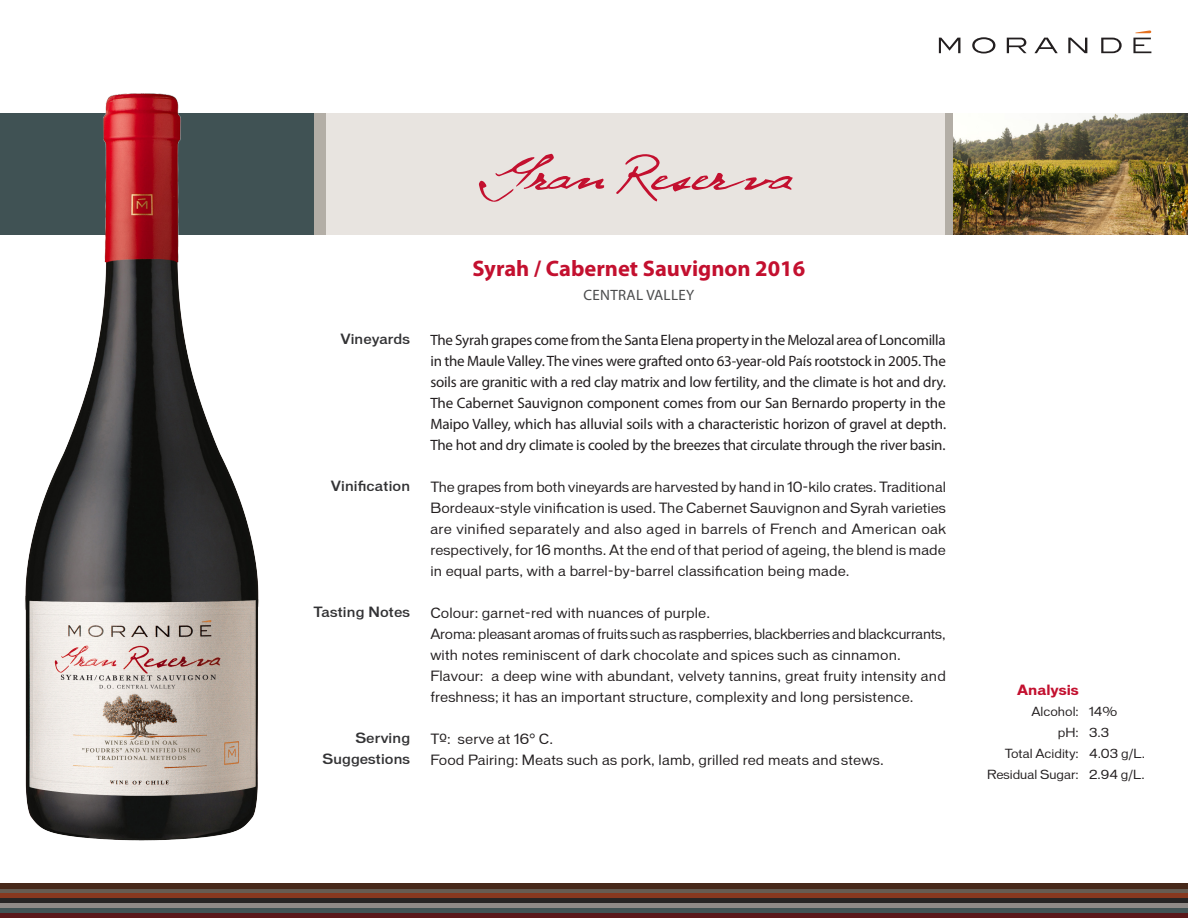
<style>
.page{position:relative;width:1188px;height:918px;background:#fff}
.page>*{position:absolute;margin:0;border:0;box-sizing:border-box;transform-origin:0 0}
._01_Titulo{font:700 22.5px "Myriad Pro";color:#c3102f}
._03_Texto{font:15px/21px "Myriad Pro";letter-spacing:-.015em;color:#231f20;text-align:justify}
._01_Titulo-2{font:15px "Myriad Pro";letter-spacing:.02em;color:#4b4c4d}
._03_Texto-2{font:13.5px/21px "Vonnes";letter-spacing:.01em;color:#231f20;text-align:justify}
._03_Texto-3{font:13.5px/21px "Vonnes";letter-spacing:-.01em;color:#231f20}
._02_Sub_Titulo{font:500 13.5px/21px "Vonnes";letter-spacing:.01em;color:#333335;text-align:right}
._02_Sub_Titulo-2{font:700 13.5px "Vonnes";color:#c3102f}
._03_Texto-4{font:12px "Vonnes";color:#231f20}
</style>
<div class="page">
<div style="left:0;top:113px;width:327px;height:122px;background:#405254"></div>
<div style="left:314px;top:113px;width:13px;height:122px;background:#b3aea6"></div>
<div style="left:327px;top:113px;width:618px;height:122px;background:#e8e4e0"></div>
<div style="left:945px;top:113px;width:9px;height:122px;background:#b3aea6"></div>
<svg style="left:939px;top:38px;width:21px;height:15px"></svg>
<svg style="left:972px;top:37px;width:23px;height:17px"></svg>
<svg style="left:1007px;top:38px;width:20px;height:15px"></svg>
<svg style="left:1034px;top:38px;width:24px;height:15px"></svg>
<svg style="left:1068px;top:38px;width:19px;height:15px"></svg>
<svg style="left:1101px;top:38px;width:21px;height:15px"></svg>
<svg style="left:1133px;top:30px;width:18px;height:23px"></svg>
<div style="left:0;top:884px;width:1188px;height:34px;background:#47291a"></div>
<div style="left:0;top:889px;width:1188px;height:5px;background:#665c52"></div>
<hr style="left:0;top:894px;width:1188px;height:4px;background:#87381f">
<div style="left:0;top:898px;width:1188px;height:5px;background:#262424"></div>
<div style="left:0;top:903px;width:1188px;height:5px;background:#8f8a87"></div>
<div style="left:0;top:908px;width:1188px;height:5px;background:#405254"></div>
<div style="left:0;top:913px;width:1188px;height:5px;background:#59171a"></div>
<svg style="left:479px;top:154px;width:314px;height:48px"></svg>
<img style="left:25px;top:93px;width:234px;height:748px">
<img style="left:953px;top:113px;width:235px;height:122px">
<p class="_02_Sub_Titulo" style="left:341px;top:329px;width:71px">Vineyards</p>
<p class="_02_Sub_Titulo" style="left:331px;top:476px;width:81px">Vinification</p>
<p class="_02_Sub_Titulo" style="left:313px;top:602px;width:98px">Tasting Notes</p>
<p class="_02_Sub_Titulo" style="left:323px;top:728px;width:89px">Serving<br>Suggestions</p>
<p class="_01_Titulo" style="left:473px;top:256px;width:334px">Syrah / Cabernet Sauvignon 2016</p>
<p class="_01_Titulo-2" style="left:584px;top:287px;width:112px">CENTRAL VALLEY</p>
<p class="_03_Texto" style="left:430px;top:330px;width:517px">The Syrah grapes come from the Santa Elena property in the Melozal area of Loncomilla in the Maule Valley. The vines were grafted onto 63-year-old País rootstock in 2005. The soils are granitic with a red clay matrix and low fertility, and the climate is hot and dry.<br>The Cabernet Sauvignon component comes from our San Bernardo property in the Maipo Valley, which has alluvial soils with a characteristic horizon of gravel at depth.<br>The hot and dry climate is cooled by the breezes that circulate through the river basin.</p>
<p class="_03_Texto-2" style="left:430px;top:476px;width:517px">The grapes from both vineyards are harvested by hand in 10-kilo crates. Traditional Bordeaux-style vinification is used. The Cabernet Sauvignon and Syrah varieties are vinified separately and also aged in barrels of French and American oak respectively, for 16 months. At the end of that period of ageing, the blend is made in equal parts, with a barrel-by-barrel classification being made.</p>
<p class="_03_Texto-2" style="left:430px;top:602px;width:281px">Colour: garnet-red with nuances of purple.</p>
<p class="_03_Texto-3" style="left:430px;top:623px;width:517px">Aroma: pleasant aromas of fruits such as raspberries, blackberries and blackcurrants, with notes reminiscent of dark chocolate and spices such as cinnamon.</p>
<p class="_03_Texto-2" style="left:430px;top:665px;width:517px">Flavour: a deep wine with abundant, velvety tannins, great fruity intensity and freshness; it has an important structure, complexity and long persistence.</p>
<p class="_03_Texto-2" style="left:430px;top:728px;width:124px">Tº: serve at 16° C.</p>
<p class="_03_Texto-2" style="left:430px;top:749px;width:455px">Food Pairing: Meats such as pork, lamb, grilled red meats and stews.</p>
<p class="_02_Sub_Titulo-2" style="left:1017px;top:682px;width:63px">Analysis</p>
<p class="_03_Texto-4" style="left:1031px;top:705px;width:49px">Alcohol:</p>
<p class="_03_Texto-4" style="left:1058px;top:726px;width:22px">pH:</p>
<p class="_03_Texto-4" style="left:1005px;top:747px;width:76px">Total Acidity:</p>
<p class="_03_Texto-4" style="left:987px;top:768px;width:93px">Residual Sugar:</p>
<p class="_03_Texto-4" style="left:1089px;top:705px;width:30px">14%</p>
<p class="_03_Texto-4" style="left:1089px;top:726px;width:22px">3.3</p>
<p class="_03_Texto-4" style="left:1089px;top:747px;width:57px">4.03 g/L.</p>
<p class="_03_Texto-4" style="left:1089px;top:768px;width:57px">2.94 g/L.</p>
</div>
